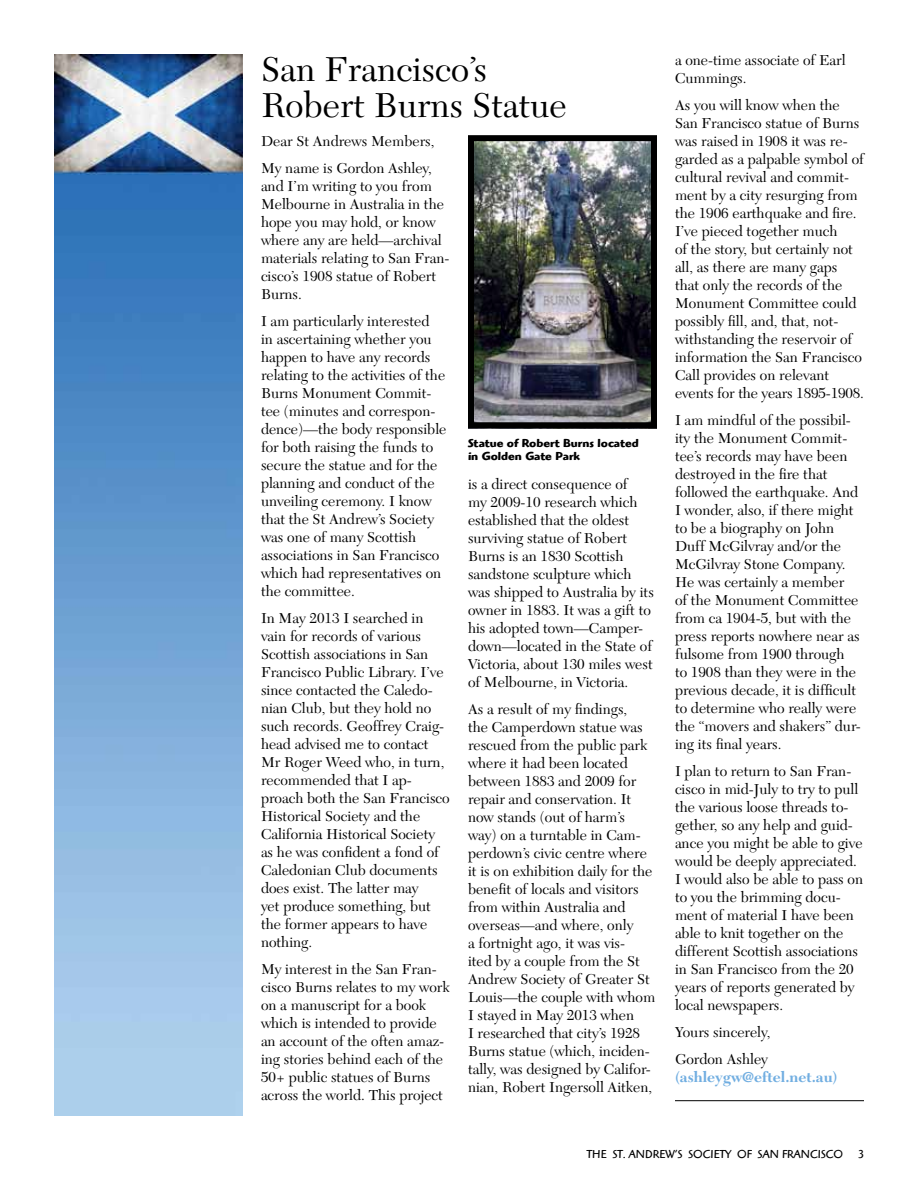
<style>
.page{position:relative;width:918px;height:1188px;background:#fff}
.page>*{position:absolute;margin:0;border:0;box-sizing:border-box;transform-origin:0 0}
.t1{font:36px/36px "New Caledonia";color:#000}
.t2{font:15px/18px "New Caledonia";color:#000}
.t3{font:700 15px "New Caledonia";color:#71aee1}
.t4{font:700 12px/13.5px "Highlander";color:#000}
.t5{font:12px "Highlander";color:#000}
</style>
<div class="page">
<hr style="left:675px;top:1100px;width:189px;height:1px;background:#000">
<img style="left:475px;top:142px;width:175px;height:279px">
<div style="left:468px;top:135px;width:189px;height:293px;border:6px solid #000"></div>
<img style="left:54px;top:54px;width:189px;height:1062px">
<h1 class="t1" style="left:261px;top:52px;width:307px">San Francisco’s<br>Robert Burns Statue</h1>
<p class="t2" style="left:261px;top:128px;width:175px;line-height:27px">Dear St Andrews Members,<br>My name is Gordon Ashley,</p>
<p class="t2" style="left:261px;top:178px;width:190px">and I’m writing to you from<br>Melbourne in Australia in the hope you may hold, or know where any are held—archival materials relating to San Fran&shy;cisco’s 1908 statue of Robert<br>Burns.</p>
<p class="t2" style="left:261px;top:313px;width:187px">I am particularly interested<br>in ascertaining whether you happen to have any records relating to the activities of the<br>Burns Monument Commit&shy;tee (minutes and correspon&shy;dence)—the body responsible for both raising the funds to secure the statue and for the planning and conduct of the unveiling ceremony. I know that the St Andrew’s Society was one of many Scottish associations in San Francisco which had representatives on the committee.</p>
<p class="t2" style="left:261px;top:610px;width:190px">In May 2013 I searched in vain for records of various<br>Scottish associations in San<br>Francisco Public Library. I’ve since contacted the Caledo&shy;nian Club, but they hold no such records. Geoffrey Craig&shy;head advised me to contact<br>Mr Roger Weed who, in turn, recommended that I ap&shy;proach both the San Francisco<br>Historical Society and the<br>California Historical Society as he was confident a fond of<br>Caledonian Club documents does exist. The latter may<br>yet produce something, but the former appears to have nothing.</p>
<p class="t2" style="left:261px;top:961px;width:190px">My interest in the San Fran&shy;cisco Burns relates to my work on a manuscript for a book which is intended to provide an account of the often amaz&shy;ing stories behind each of the<br>50+ public statues of Burns across the world. This project</p>
<p class="t4" style="left:468px;top:436px;width:172px">Statue of Robert Burns located in Golden Gate Park</p>
<p class="t2" style="left:468px;top:476px;width:187px">is a direct consequence of<br>my 2009-10 research which established that the oldest surviving statue of Robert<br>Burns is an 1830 Scottish sandstone sculpture which was shipped to Australia by its owner in 1883. It was a gift to his adopted town—Camper&shy;down—located in the State of<br>Victoria, about 130 miles west of Melbourne, in Victoria.</p>
<p class="t2" style="left:468px;top:701px;width:189px">As a result of my findings,<br>the Camperdown statue was rescued from the public park where it had been located between 1883 and 2009 for repair and conservation. It now stands (out of harm’s way) on a turntable in Cam&shy;perdown’s civic centre where it is on exhibition daily for the benefit of locals and visitors from within Australia and overseas—and where, only<br>a fortnight ago, it was vis-<br>ited by a couple from the St<br>Andrew Society of Greater St<br>Louis—the couple with whom<br>I stayed in May 2013 when<br>I researched that city’s 1928<br>Burns statue (which, inciden&shy;tally, was designed by Califor&shy;nian, Robert Ingersoll Aitken,</p>
<p class="t2" style="left:675px;top:52px;width:172px">a one-time associate of Earl<br>Cummings.</p>
<p class="t2" style="left:675px;top:97px;width:190px">As you will know when the<br>San Francisco statue of Burns was raised in 1908 it was re&shy;garded as a palpable symbol of cultural revival and commit&shy;ment by a city resurging from the 1906 earthquake and fire.<br>I’ve pieced together much<br>of the story, but certainly not all, as there are many gaps that only the records of the<br>Monument Committee could possibly fill, and, that, not&shy;withstanding the reservoir of information the San Francisco<br>Call provides on relevant events for the years 1895-1908.</p>
<p class="t2" style="left:675px;top:412px;width:187px">I am mindful of the possibil&shy;ity the Monument Commit&shy;tee’s records may have been destroyed in the fire that followed the earthquake. And<br>I wonder, also, if there might to be a biography on John<br>Duff McGilvray and/or the<br>McGilvray Stone Company.<br>He was certainly a member<br>of the Monument Committee from ca 1904-5, but with the press reports nowhere near as fulsome from 1900 through<br>to 1908 than they were in the previous decade, it is difficult to determine who really were the “movers and shakers” dur&shy;ing its final years.</p>
<p class="t2" style="left:675px;top:763px;width:190px">I plan to return to San Fran&shy;cisco in mid-July to try to pull the various loose threads to&shy;gether, so any help and guid&shy;ance you might be able to give would be deeply appreciated.<br>I would also be able to pass on to you the brimming docu&shy;ment of material I have been able to knit together on the different Scottish associations in San Francisco from the 20 years of reports generated by local newspapers.</p>
<p class="t2" style="left:675px;top:1019px;width:97px;line-height:27px">Yours sincerely,<br>Gordon Ashley</p>
<p class="t3" style="left:675px;top:1069px;width:164px">(ashleygw@eftel.net.au)</p>
<p class="t5" style="left:587px;top:1147px;width:258px">TH E ST. ANDREW’S SOCIETY OF SAN FRANCISCO</p>
<p class="t5" style="left:858px;top:1147px;width:7px">3</p>
</div>
